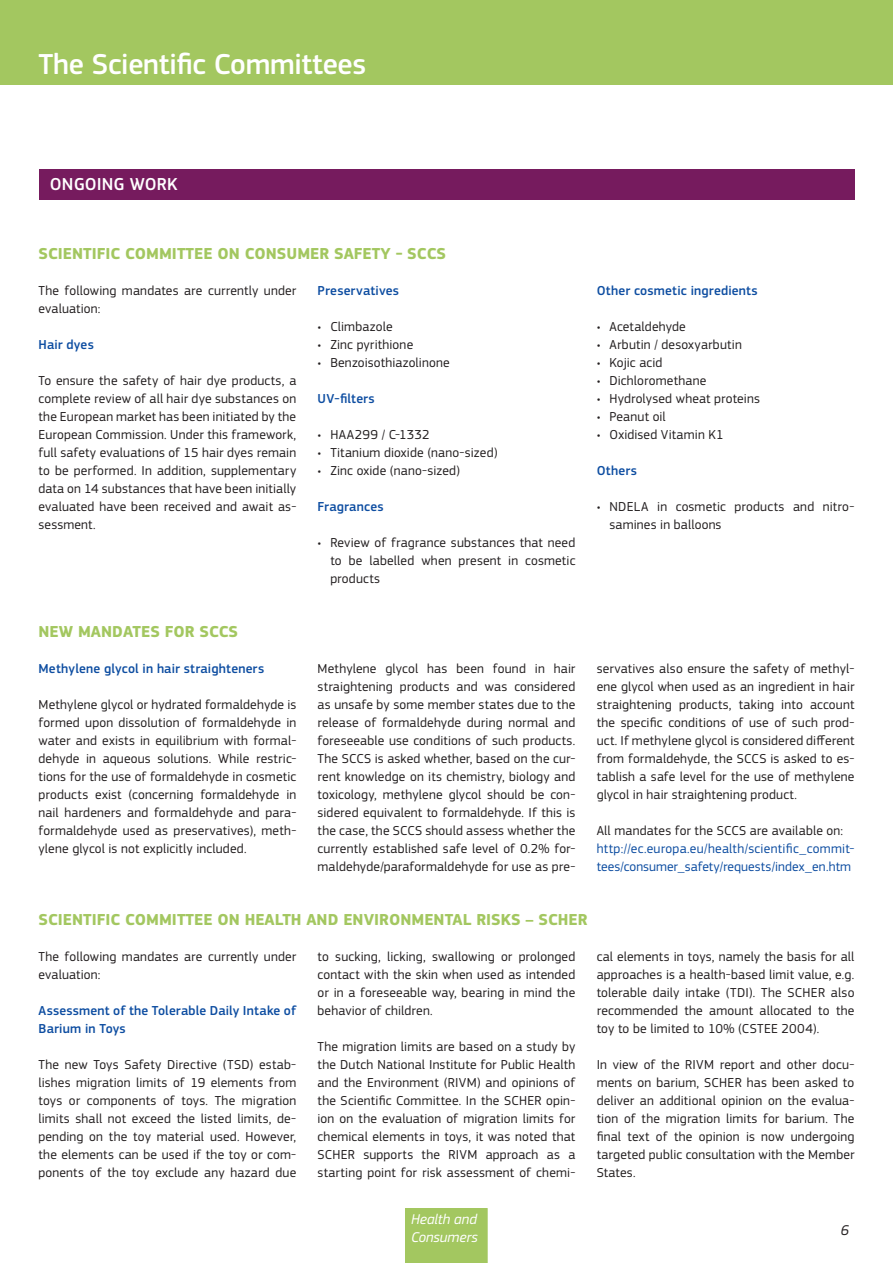
<style>
.page{position:relative;width:893px;height:1263px;background:#fff}
.page>*{position:absolute;margin:0;border:0;box-sizing:border-box;transform-origin:0 0}
.t1{font:500 30px "PF Square Sans Pro";letter-spacing:-.01em;color:#fff}
.t2{font:500 18px "PF Square Sans Pro";letter-spacing:.005em;color:#fff}
.t3{font:700 16.5px "PF Square Sans Pro";color:#a3c760}
.t4{font:italic 14.7px/17.7px "PF Square Sans Pro";color:#fff}
.t5{font:italic 14.7px "PF Square Sans Pro";color:#231f20}
.Copytext{font:13.5px/18px "PF Square Sans Pro";letter-spacing:.015em;color:#231f20;text-align:justify}
.Bullets{font:13.5px/18px "PF Square Sans Pro";letter-spacing:.015em;color:#231f20;text-align:justify}
.Copytext-2{font:500 13.5px/18px "PF Square Sans Pro";letter-spacing:.015em;color:#0d4da1}
.Copytext-3{font:13.5px/18px "PF Square Sans Pro";letter-spacing:.01em;color:#0d4da1}
</style>
<div class="page">
<div style="left:0;top:0;width:893px;height:85px;background:#a3c760"></div>
<div style="left:39px;top:169px;width:815px;height:30px;background:#761b5e"></div>
<div style="left:405px;top:1208px;width:83px;height:55px;background:#a3c760"></div>
<div style="left:410px;top:1212px;width:73px;height:46px;border:1px solid #a3c760"></div>
<p class="t1" style="left:39px;top:47px;width:329px">The Scientific Committees</p>
<p class="t2" style="left:50px;top:174px;width:129px">ONGOING WORK</p>
<p class="t3" style="left:39px;top:244px;width:409px">SCIENTIFIC COMMITTEE ON CONSUMER SAFETY - SCCS</p>
<p class="Copytext" style="left:39px;top:282px;width:259px">The following mandates are currently under evaluation:</p>
<p class="Copytext-2" style="left:39px;top:336px;width:57px">Hair dyes</p>
<p class="Copytext" style="left:39px;top:372px;width:259px">To ensure the safety of hair dye products, a complete review of all hair dye substances on the European market has been initiated by the European Commission. Under this framework, full safety evaluations of 15 hair dyes remain to be performed. In addition, supplementary data on 14 substances that have been initially evaluated have been received and await as&shy;sessment.</p>
<p class="t3" style="left:39px;top:622px;width:201px">NEW MANDATES FOR SCCS</p>
<p class="Copytext-2" style="left:318px;top:282px;width:83px">Preservatives</p>
<p class="Bullets" style="left:318px;top:318px;width:77px">• Climbazole</p>
<p class="Bullets" style="left:318px;top:336px;width:97px">• Zinc pyrithione</p>
<p class="Bullets" style="left:318px;top:354px;width:134px">• Benzoisothiazolinone</p>
<p class="Copytext-2" style="left:318px;top:390px;width:59px">UV-filters</p>
<p class="Bullets" style="left:318px;top:426px;width:113px">• HAA299 / C-1332</p>
<p class="Bullets" style="left:318px;top:444px;width:182px">• Titanium dioxide (nano-sized)</p>
<p class="Bullets" style="left:318px;top:462px;width:144px">• Zinc oxide (nano-sized)</p>
<p class="Copytext-2" style="left:318px;top:498px;width:68px">Fragrances</p>
<p class="Bullets" style="left:330px;top:534px;width:247px;text-indent:-13px">• Review of fragrance substances that need to be labelled when present in cosmetic products</p>
<p class="Copytext-2" style="left:597px;top:282px;width:163px">Other cosmetic ingredients</p>
<p class="Bullets" style="left:597px;top:318px;width:91px">• Acetaldehyde</p>
<p class="Bullets" style="left:597px;top:336px;width:147px">• Arbutin / desoxyarbutin</p>
<p class="Bullets" style="left:597px;top:354px;width:67px">• Kojic acid</p>
<p class="Bullets" style="left:597px;top:372px;width:111px">• Dichloromethane</p>
<p class="Bullets" style="left:597px;top:390px;width:165px">• Hydrolysed wheat proteins</p>
<p class="Bullets" style="left:597px;top:408px;width:71px">• Peanut oil</p>
<p class="Bullets" style="left:597px;top:426px;width:128px">• Oxidised Vitamin K1</p>
<p class="Copytext-2" style="left:597px;top:462px;width:42px">Others</p>
<p class="Bullets" style="left:609px;top:498px;width:247px;text-indent:-13px">• NDELA in cosmetic products and nitro&shy;samines in balloons</p>
<p class="Copytext-2" style="left:39px;top:660px;width:227px">Methylene glycol in hair straighteners</p>
<p class="Copytext" style="left:39px;top:696px;width:259px">Methylene glycol or hydrated formaldehyde is formed upon dissolution of formaldehyde in water and exists in equilibrium with formal&shy;dehyde in aqueous solutions. While restric&shy;tions for the use of formaldehyde in cosmetic products exist (concerning formaldehyde in nail hardeners and formaldehyde and para&shy;formaldehyde used as preservatives), meth&shy;ylene glycol is not explicitly included.</p>
<p class="Copytext" style="left:318px;top:660px;width:259px">Methylene glycol has been found in hair straightening products and was considered as unsafe by some member states due to the release of formaldehyde during normal and foreseeable use conditions of such products.<br>The SCCS is asked whether, based on the cur&shy;rent knowledge on its chemistry, biology and toxicology, methylene glycol should be con&shy;sidered equivalent to formaldehyde. If this is the case, the SCCS should assess whether the currently established safe level of 0.2% for&shy;maldehyde/paraformaldehyde for use as pre-</p>
<p class="Copytext" style="left:597px;top:660px;width:259px">servatives also ensure the safety of methyl&shy;ene glycol when used as an ingredient in hair straightening products, taking into account the specific conditions of use of such prod&shy;uct. If methylene glycol is considered different from formaldehyde, the SCCS is asked to es&shy;tablish a safe level for the use of methylene glycol in hair straightening product.</p>
<p class="Copytext" style="left:597px;top:822px;width:248px">All mandates for the SCCS are available on:</p>
<p class="Copytext-3" style="left:597px;top:840px;width:259px">http://ec.europa.eu/health/scientific_commit&shy;tees/consumer_safety/requests/index_en.htm</p>
<p class="t3" style="left:39px;top:910px;width:551px">SCIENTIFIC COMMITTEE ON HEALTH AND ENVIRONMENTAL RISKS – SCHER</p>
<p class="Copytext" style="left:39px;top:948px;width:259px">The following mandates are currently under evaluation:</p>
<p class="Copytext-2" style="left:39px;top:1002px;width:260px">Assessment of the Tolerable Daily Intake of<br>Barium in Toys</p>
<p class="Copytext" style="left:39px;top:1056px;width:259px">The new Toys Safety Directive (TSD) estab&shy;lishes migration limits of 19 elements from toys or components of toys. The migration limits shall not exceed the listed limits, de&shy;pending on the toy material used. However, the elements can be used if the toy or com&shy;ponents of the toy exclude any hazard due</p>
<p class="Copytext" style="left:318px;top:948px;width:259px">to sucking, licking, swallowing or prolonged contact with the skin when used as intended or in a foreseeable way, bearing in mind the behavior of children.</p>
<p class="Copytext" style="left:318px;top:1038px;width:259px">The migration limits are based on a study by the Dutch National Institute for Public Health and the Environment (RIVM) and opinions of the Scientific Committee. In the SCHER opin&shy;ion on the evaluation of migration limits for chemical elements in toys, it was noted that SCHER supports the RIVM approach as a starting point for risk assessment of chemi-</p>
<p class="Copytext" style="left:597px;top:948px;width:259px">cal elements in toys, namely the basis for all approaches is a health-based limit value, e.g. tolerable daily intake (TDI). The SCHER also recommended the amount allocated to the toy to be limited to 10% (CSTEE 2004).</p>
<p class="Copytext" style="left:597px;top:1056px;width:259px">In view of the RIVM report and other docu&shy;ments on barium, SCHER has been asked to deliver an additional opinion on the evalua&shy;tion of the migration limits for barium. The final text of the opinion is now undergoing targeted public consultation with the Member States.</p>
<p class="t4" style="left:411px;top:1211px;width:68px">Health and<br>Consumers</p>
<p class="t5" style="left:841px;top:1221px;width:10px">6</p>
</div>
